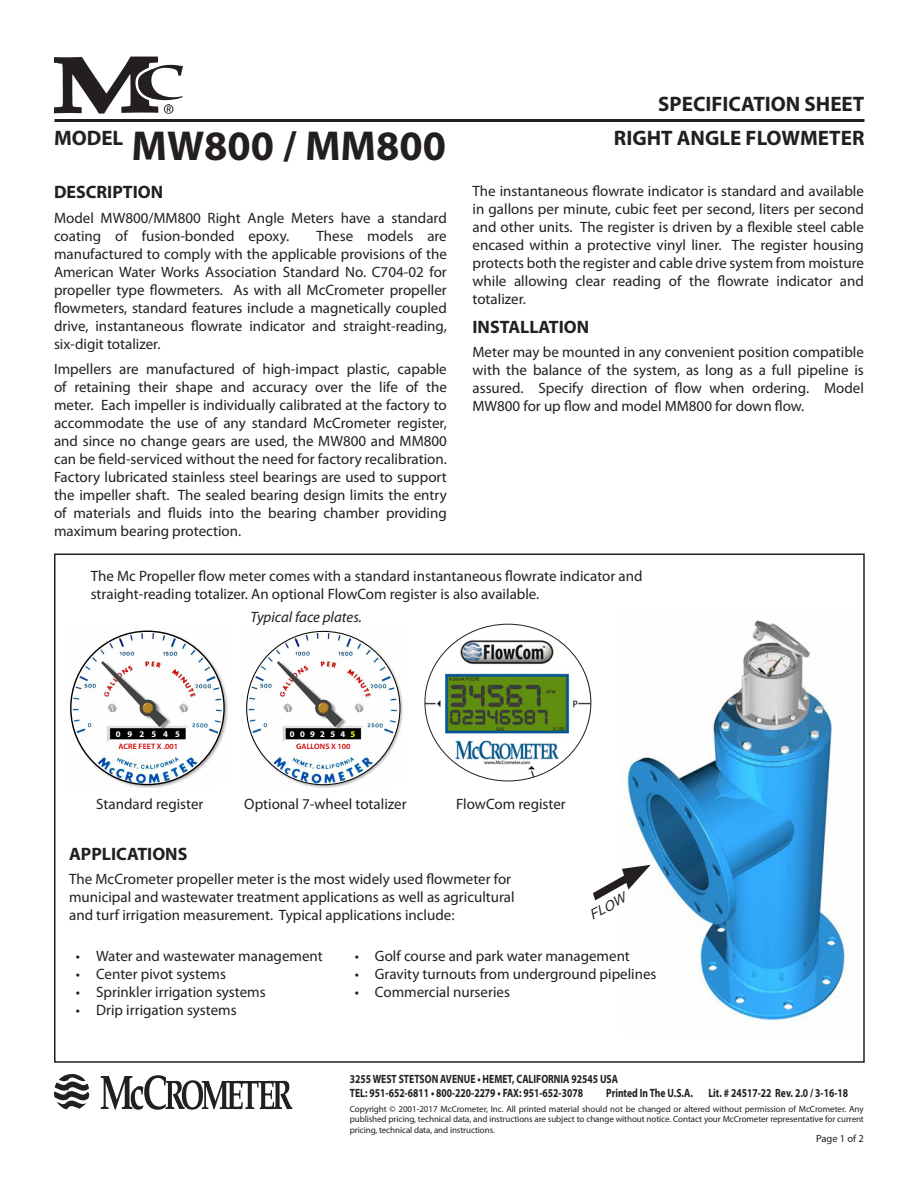
<style>
.page{position:relative;width:918px;height:1188px;background:#fff}
.page>*{position:absolute;margin:0;border:0;box-sizing:border-box;transform-origin:0 0}
.t1{font:700 42px "Myriad Pro";color:#231f20}
.t2{font:700 21px "Myriad Pro";color:#231f20}
.Heading_1{font:700 18px "Myriad Pro";color:#231f20}
.t3{font:15px/18px "Myriad Pro";color:#231f20;text-align:justify}
.t4{font:italic 15px "Myriad Pro";color:#231f20}
.t5{font:italic 13.5px "Arial";color:#231f20}
.t6{font:700 12px "Myriad Pro";color:#231f20;scale:.8 1}
.t7{font:10.5px "Myriad Pro";color:#231f20}
.t8{font:9px/10.8px "Myriad Pro";letter-spacing:-.01em;color:#231f20;text-align:justify}
.t9{font:700 8.7px "Myriad Pro";color:#fff}
.t10{font:600 7.8px "Myriad Pro";color:#ce0500}
.s1{color:#ff0}
</style>
<div class="page">
<svg style="left:101px;top:1075px;width:191px;height:35px"></svg>
<svg style="left:54px;top:1074px;width:35px;height:35px"></svg>
<img style="left:54px;top:56px;width:129px;height:58px">
<hr style="left:54px;top:119px;width:810px;height:3px;background:#231f20">
<img style="left:246px;top:630px;width:157px;height:158px">
<div style="left:388px;top:783px;width:20px;height:6px;background:#fff"></div>
<div style="left:294px;top:745px;width:63px;height:10px;background:#fff"></div>
<div style="left:287px;top:729px;width:72px;height:9px;background:#000"></div>
<img style="left:70px;top:630px;width:158px;height:158px">
<div style="left:212px;top:783px;width:21px;height:6px;background:#fff"></div>
<div style="left:119px;top:745px;width:62px;height:10px;background:#fff"></div>
<div style="left:112px;top:729px;width:72px;height:9px;background:#000"></div>
<img style="left:425px;top:624px;width:166px;height:157px">
<img style="left:626px;top:620px;width:219px;height:401px">
<svg style="left:593px;top:854px;width:61px;height:54px"></svg>
<p class="t2" style="left:658px;top:90px;width:208px">SPECIFICATION SHEET</p>
<p class="t2" style="left:54px;top:124px;width:71px">MODEL</p>
<p class="t2" style="left:614px;top:124px;width:252px">RIGHT ANGLE FLOWMETER</p>
<p class="t1" style="left:131px;top:118px;width:316px">MW800 / MM800</p>
<p class="Heading_1" style="left:54px;top:181px;width:111px">DESCRIPTION</p>
<p class="t3" style="left:54px;top:209px;width:394px">Model MW800/MM800 Right Angle Meters have a standard coating of fusion-bonded epoxy.</p>
<p class="t3" style="left:54px;top:227px;width:394px;text-indent:263px">These models are manufactured to comply with the applicable provisions of the American Water Works Association Standard No. C704-02 for propeller type flowmeters. As with all McCrometer propeller flowmeters, standard features include a magnetically coupled drive, instantaneous flowrate indicator and straight-reading, six-digit totalizer.</p>
<p class="t3" style="left:54px;top:360px;width:394px">Impellers are manufactured of high-impact plastic, capable of retaining their shape and accuracy over the life of the meter. Each impeller is individually calibrated at the factory to accommodate the use of any standard McCrometer register, and since no change gears are used, the MW800 and MM800 can be field-serviced without the need for factory recalibration.<br>Factory lubricated stainless steel bearings are used to support the impeller shaft. The sealed bearing design limits the entry of materials and fluids into the bearing chamber providing maximum bearing protection.</p>
<p class="t3" style="left:472px;top:182px;width:393px">The instantaneous flowrate indicator is standard and available in gallons per minute, cubic feet per second, liters per second and other units. The register is driven by a flexible steel cable encased within a protective vinyl liner. The register housing protects both the register and cable drive system from moisture while allowing clear reading of the flowrate indicator and totalizer.</p>
<p class="Heading_1" style="left:472px;top:315px;width:118px">INSTALLATION</p>
<p class="t3" style="left:472px;top:343px;width:393px">Meter may be mounted in any convenient position compatible with the balance of the system, as long as a full pipeline is assured. Specify direction of flow when ordering. Model MW800 for up flow and model MM800 for down flow.</p>
<p class="t3" style="left:91px;top:567px;width:553px">The Mc Propeller flow meter comes with a standard instantaneous flowrate indicator and straight-reading totalizer. An optional FlowCom register is also available.</p>
<p class="t9" style="left:116px;top:728px;width:66px">0 9 2 5 4 5</p>
<p class="t10" style="left:119px;top:742px;width:61px">ACRE FEET X .001</p>
<p class="t4" style="left:250px;top:608px;width:113px">Typical face plates.</p>
<p class="t9" style="left:290px;top:728px;width:67px">0 0 9 2 5 4 <span class="s1">5</span></p>
<p class="t10" style="left:296px;top:742px;width:56px">GALLONS X 100</p>
<p class="t3" style="left:96px;top:794px;width:109px">Standard register</p>
<p class="t3" style="left:244px;top:794px;width:164px">Optional 7-wheel totalizer</p>
<p class="t3" style="left:456px;top:794px;width:111px">FlowCom register</p>
<p class="Heading_1" style="left:69px;top:842px;width:120px">APPLICATIONS</p>
<p class="t3" style="left:69px;top:870px;width:447px;text-align:left">The McCrometer propeller meter is the most widely used flowmeter for municipal and wastewater treatment applications as well as agricultural and turf irrigation measurement. Typical applications include:</p>
<p class="t5" style="left:586px;top:908px;width:41px;rotate:-29deg">FLOW</p>
<p class="t3" style="left:76px;top:946px;width:248px">• Water and wastewater management</p>
<p class="t3" style="left:76px;top:964px;width:152px">• Center pivot systems</p>
<p class="t3" style="left:76px;top:982px;width:191px">• Sprinkler irrigation systems</p>
<p class="t3" style="left:76px;top:1000px;width:162px">• Drip irrigation systems</p>
<p class="t3" style="left:355px;top:946px;width:277px">• Golf course and park water management</p>
<p class="t3" style="left:355px;top:964px;width:303px">• Gravity turnouts from underground pipelines</p>
<p class="t3" style="left:355px;top:982px;width:157px">• Commercial nurseries</p>
<p class="t6" style="left:350px;top:1071px;width:337px">3255 WEST STETSON AVENUE • HEMET, CALIFORNIA 92545 USA</p>
<p class="t6" style="left:350px;top:1086px;width:293px">TEL: 951-652-6811 • 800-220-2279 • FAX: 951-652-3078</p>
<p class="t6" style="left:606px;top:1086px;width:110px">Printed In The U.S.A.</p>
<p class="t6" style="left:708px;top:1086px;width:176px">Lit. # 24517-22 Rev. 2.0 / 3-16-18</p>
<p class="t8" style="left:350px;top:1103px;width:516px">Copyright © 2001-2017 McCrometer, Inc. All printed material should not be changed or altered without permission of McCrometer. Any published pricing, technical data, and instructions are subject to change without notice. Contact your McCrometer representative for current pricing, technical data, and instructions.</p>
<p class="t7" style="left:816px;top:1132px;width:49px">Page 1 of 2</p>
</div>
